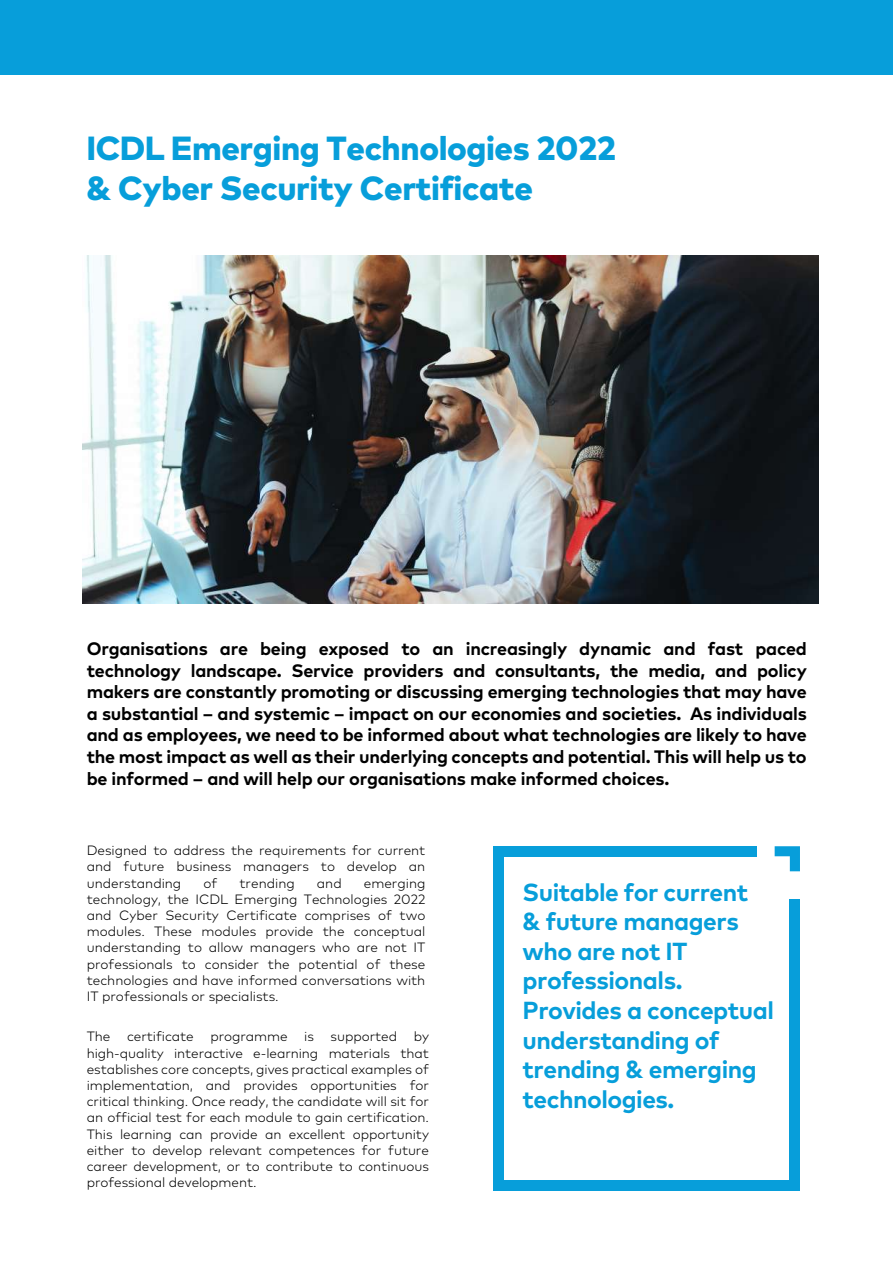
<style>
.page{position:relative;width:893px;height:1263px;background:#fff}
.page>*{position:absolute;margin:0;border:0;box-sizing:border-box;transform-origin:0 0}
.t1{font:800 33.45px/40.2px "Mark Pro";letter-spacing:-.01em;color:#079eda}
.t2{font:700 24.6px/29.5px "Mark Pro";letter-spacing:-.02em;color:#079eda}
.t3{font:700 18px/21.6px "Mark Pro";letter-spacing:-.015em;color:#000;text-align:justify}
.t4{font:300 13.5px/16.2px "Mark Pro";color:#000;text-align:justify}
</style>
<div class="page">
<img style="left:82px;top:255px;width:737px;height:349px">
<div style="left:0;top:0;width:893px;height:74px;background:#079eda"></div>
<svg style="left:775px;top:846px;width:25px;height:25px"></svg>
<div style="left:493px;top:846px;width:264px;height:10px;background:#079eda"></div>
<div style="left:790px;top:899px;width:10px;height:292px;background:#079eda"></div>
<div style="left:493px;top:846px;width:10px;height:345px;background:#079eda"></div>
<div style="left:493px;top:1181px;width:307px;height:10px;background:#079eda"></div>
<h1 class="t1" style="left:87px;top:126px;width:531px">ICDL Emerging Technologies 2022 &amp; Cyber Security Certificate</h1>
<p class="t3" style="left:87px;top:636px;width:722px">Organisations are being exposed to an increasingly dynamic and fast paced technology landscape. Service providers and consultants, the media, and policy makers are constantly promoting or discussing emerging technologies that may have a substantial – and systemic – impact on our economies and societies. As individuals and as employees, we need to be informed about what technologies are likely to have the most impact as well as their underlying concepts and potential. This will help us to be informed – and will help our organisations make informed choices.</p>
<p class="t4" style="left:87px;top:841px;width:340px">Designed to address the requirements for current and future business managers to develop an understanding</p>
<p class="t4" style="left:203px;top:873px;width:15px">of</p>
<p class="t4" style="left:240px;top:873px;width:57px">trending</p>
<p class="t4" style="left:317px;top:873px;width:26px">and</p>
<p class="t4" style="left:87px;top:873px;width:340px;text-indent:277px">emerging technology, the ICDL Emerging Technologies 2022 and Cyber Security Certificate comprises of two modules. These modules provide the conceptual understanding to allow managers who are not IT professionals to consider the potential of these technologies and have informed conversations with IT professionals or specialists.</p>
<p class="t4" style="left:87px;top:1027px;width:344px">The certificate programme is supported by high-quality interactive e-learning materials that establishes core concepts, gives practical examples of implementation, and provides opportunities for critical thinking. Once ready, the candidate will sit for an official test for each module to gain certification.<br>This learning can provide an excellent opportunity either to develop relevant competences for future career development, or to contribute to continuous professional development.</p>
<h2 class="t2" style="left:523px;top:875px;width:253px">Suitable for current<br>&amp; future managers who are not IT professionals.<br>Provides a conceptual understanding of trending &amp; emerging technologies.</h2>
</div>
